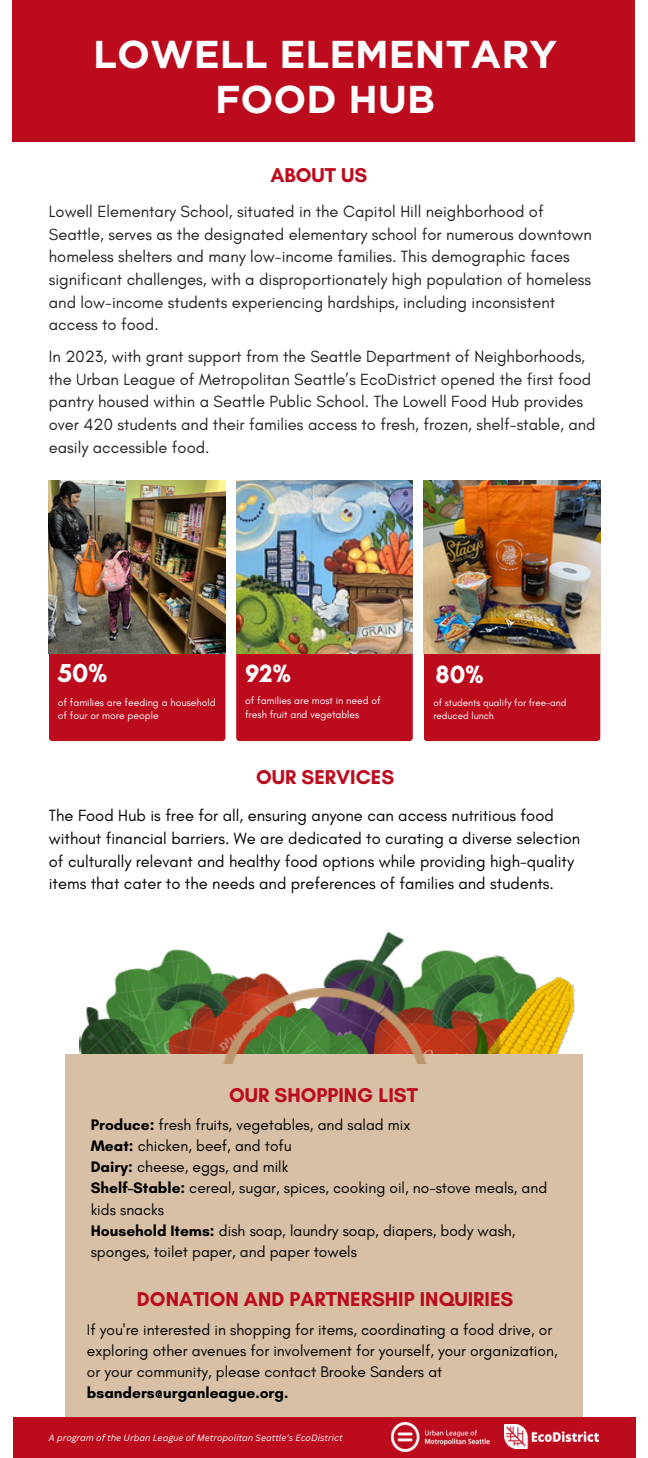
<style>
.page{position:relative;width:648px;height:1458px;background:#fff}
.page>*{position:absolute;margin:0;border:0;box-sizing:border-box;transform-origin:0 0}
.t1{font:700 38.7px/44.6px "Gotham";color:#fff;text-align:center}
.t2{font:700 26.55px "Glacial Indifference";color:#fff}
.t3{font:700 25.43px "Glacial Indifference";color:#fff}
.t4{font:700 20.47px "Glacial Indifference";color:#bd0b1e}
.t5{font:16.43px/22.7px "Glacial Indifference";color:#222}
.t6{font:16.43px/22.5px "Glacial Indifference";color:#000}
.t7{font:15.53px/21.2px "Glacial Indifference";color:#000}
.t8{font:10.35px/14px "Glacial Indifference";color:#fff}
.t9{font:9.9px/14px "Glacial Indifference";color:#fff}
.t10{font:italic 8.78px "Canva Sans";color:#fff}
.s1{font-weight:700}
</style>
<div class="page">
<div style="left:49px;top:484px;width:176px;height:257px;background:#bd0b1e;border-radius:3px"></div>
<div style="left:13px;top:0;width:622px;height:142px;background:#bd0b1e"></div>
<img style="left:452px;top:950px;width:77px;height:25px">
<img style="left:114px;top:968px;width:24px;height:20px">
<img style="left:138px;top:949px;width:66px;height:39px">
<img style="left:204px;top:932px;width:248px;height:56px">
<img style="left:374px;top:975px;width:201px;height:13px">
<div style="left:65px;top:1054px;width:518px;height:385px;background:#d7c0a5"></div>
<img style="left:79px;top:988px;width:496px;height:76px">
<div style="left:13px;top:1417px;width:623px;height:41px;background:#bd0b1e"></div>
<img style="left:391px;top:1422px;width:98px;height:29px">
<img style="left:505px;top:1425px;width:93px;height:23px">
<img style="left:49px;top:481px;width:176px;height:173px">
<div style="left:424px;top:484px;width:176px;height:257px;background:#bd0b1e;border-radius:3px"></div>
<div style="left:236px;top:484px;width:177px;height:257px;background:#bd0b1e;border-radius:3px"></div>
<img style="left:236px;top:481px;width:177px;height:173px">
<img style="left:424px;top:481px;width:176px;height:173px">
<p class="t1" style="left:93px;top:32px;width:465px">LOWELL ELEMENTARY<br>FOOD HUB</p>
<p class="t4" style="left:271px;top:162px;width:98px">ABOUT US</p>
<p class="t5" style="left:49px;top:200px;width:545px">Lowell Elementary School, situated in the Capitol Hill neighborhood of Seattle, serves as the designated elementary school for numerous downtown homeless shelters and many low-income families. This demographic faces significant challenges, with a disproportionately high population of homeless and low-income students experiencing hardships, including inconsistent access to food.</p>
<p class="t5" style="left:49px;top:345px;width:548px">In 2023, with grant support from the Seattle Department of Neighborhoods, the Urban League of Metropolitan Seattle’s EcoDistrict opened the first food pantry housed within a Seattle Public School. The Lowell Food Hub provides over 420 students and their families access to fresh, frozen, shelf-stable, and easily accessible food.</p>
<h3 class="t2" style="left:58px;top:657px;width:51px">50%</h3>
<h5 class="t3" style="left:245px;top:658px;width:47px">92%</h5>
<h2 class="t3" style="left:436px;top:659px;width:49px">80%</h2>
<h4 class="t8" style="left:58px;top:695px;width:159px">of families are feeding a household of four or more people</h4>
<p class="t8" style="left:245px;top:694px;width:137px">of families are most in need of fresh fruit and vegetables</p>
<h4 class="t9" style="left:433px;top:695px;width:135px">of students qualify for free-and reduced lunch</h4>
<p class="t4" style="left:256px;top:764px;width:140px">OUR SERVICES</p>
<p class="t6" style="left:49px;top:804px;width:533px">The Food Hub is free for all, ensuring anyone can access nutritious food without financial barriers. We are dedicated to curating a diverse selection of culturally relevant and healthy food options while providing high-quality items that cater to the needs and preferences of families and students.</p>
<p class="t4" style="left:229px;top:1082px;width:190px">OUR SHOPPING LIST</p>
<p class="t7" style="left:91px;top:1114px;width:458px"><span class="s1">Produce:</span> fresh fruits, vegetables, and salad mix<br><span class="s1">Meat:</span> chicken, beef, and tofu<br><span class="s1">Dairy:</span> cheese, eggs, and milk<br><span class="s1">Shelf-Stable:</span> cereal, sugar, spices, cooking oil, no-stove meals, and kids snacks<br><span class="s1">Household Items:</span> dish soap, laundry soap, diapers, body wash, sponges, toilet paper, and paper towels</p>
<h3 class="t4" style="left:137px;top:1287px;width:378px">DONATION AND PARTNERSHIP INQUIRIES</h3>
<h3 class="t7" style="left:87px;top:1319px;width:472px">If you're interested in shopping for items, coordinating a food drive, or exploring other avenues for involvement for yourself, your organization, or your community, please contact Brooke Sanders at <span class="s1">bsanders@urganleague.org.</span></h3>
<h4 class="t10" style="left:49px;top:1431px;width:295px">A program of the Urban League of Metropolitan Seattle’s EcoDistrict</h4>
</div>
